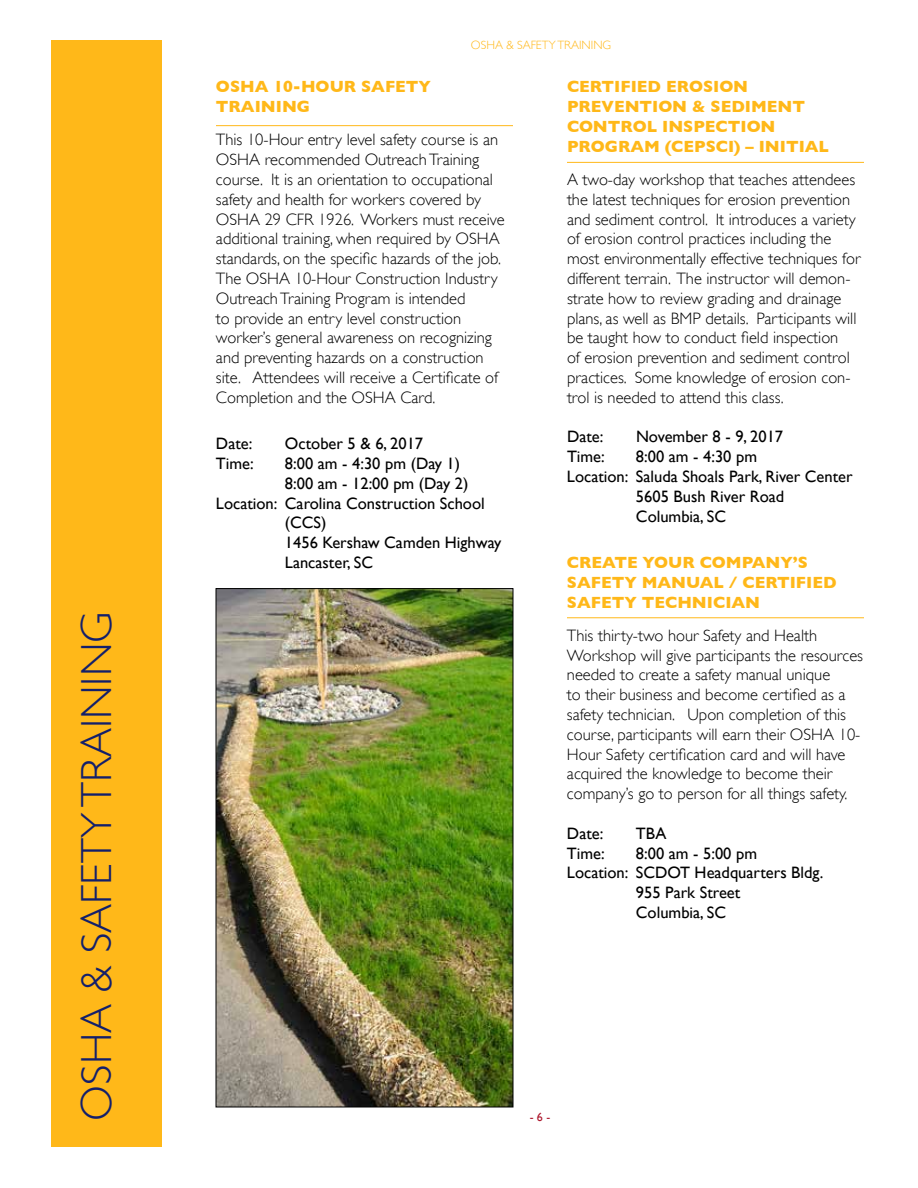
<style>
.page{position:relative;width:918px;height:1188px;background:#fff}
.page>*{position:absolute;margin:0;border:0;box-sizing:border-box;transform-origin:0 0}
.t1{font:300 43.5px "Gill Sans";color:#131f6b}
.t2{font:300 16.5px/19.8px "Gill Sans";color:#000}
.t3{font:16.5px "Gill Sans";color:#000}
.t4{font:700 16.5px/19.8px "Gill Sans";color:#ffb819}
.t5{font:300 12px "Gill Sans";color:#ffb819}
.t6{font:12px "Gill Sans";color:#ac162c}
</style>
<div class="page">
<hr style="left:567px;top:162px;width:297px;height:1px;background:#ffb819">
<hr style="left:216px;top:125px;width:297px;height:1px;background:#ffb819">
<hr style="left:567px;top:617px;width:297px;height:1px;background:#ffb819">
<div style="left:52px;top:40px;width:110px;height:1107px;background:#ffb819"></div>
<img style="left:218px;top:590px;width:293px;height:515px">
<div style="left:216px;top:588px;width:297px;height:519px;border:1px solid #000"></div>
<h1 class="t1" style="left:71px;top:1120px;width:510px;rotate:-90deg">OSHA &amp; SAFETY TRAINING</h1>
<p class="t5" style="left:471px;top:38px;width:142px">OSHA &amp; SAFETY TRAINING</p>
<p class="t4" style="left:216px;top:77px;width:217px">OSHA 10-HOUR SAFETY<br>TRAINING</p>
<p class="t2" style="left:216px;top:130px;width:290px">This 10-Hour entry level safety course is an OSHA recommended Outreach Training course. It is an orientation to occupational safety and health for workers covered by OSHA 29 CFR 1926. Workers must receive additional training, when required by OSHA standards, on the specific hazards of the job.<br>The OSHA 10-Hour Construction Industry Outreach Training Program is intended<br>to provide an entry level construction worker’s general awareness on recognizing and preventing hazards on a construction site. Attendees will receive a Certificate of Completion and the OSHA Card.</p>
<p class="t3" style="left:216px;top:434px;width:38px">Date:</p>
<p class="t3" style="left:285px;top:434px;width:140px">October 5 &amp; 6, 2017</p>
<p class="t3" style="left:216px;top:454px;width:39px">Time:</p>
<p class="t3" style="left:285px;top:454px;width:177px">8:00 am - 4:30 pm (Day 1)</p>
<p class="t3" style="left:285px;top:474px;width:185px">8:00 am - 12:00 pm (Day 2)</p>
<p class="t3" style="left:216px;top:493px;width:270px">Location: Carolina Construction School</p>
<p class="t3" style="left:285px;top:513px;width:43px">(CCS)</p>
<p class="t3" style="left:285px;top:533px;width:218px">1456 Kershaw Camden Highway</p>
<p class="t3" style="left:285px;top:553px;width:90px">Lancaster, SC</p>
<p class="t4" style="left:567px;top:77px;width:264px">CERTIFIED EROSION<br>PREVENTION &amp; SEDIMENT<br>CONTROL INSPECTION<br>PROGRAM (CEPSCI) – INITIAL</p>
<p class="t2" style="left:567px;top:170px;width:295px">A two-day workshop that teaches attendees the latest techniques for erosion prevention and sediment control. It introduces a variety of erosion control practices including the most environmentally effective techniques for different terrain. The instructor will demon&shy;strate how to review grading and drainage plans, as well as BMP details. Participants will be taught how to conduct field inspection<br>of erosion prevention and sediment control practices. Some knowledge of erosion con&shy;trol is needed to attend this class.</p>
<p class="t3" style="left:567px;top:427px;width:38px">Date:</p>
<p class="t3" style="left:636px;top:427px;width:149px">November 8 - 9, 2017</p>
<p class="t3" style="left:567px;top:447px;width:39px">Time:</p>
<p class="t3" style="left:636px;top:447px;width:123px">8:00 am - 4:30 pm</p>
<p class="t3" style="left:567px;top:467px;width:287px">Location: Saluda Shoals Park, River Center</p>
<p class="t3" style="left:636px;top:487px;width:150px">5605 Bush River Road</p>
<p class="t3" style="left:636px;top:506px;width:92px">Columbia, SC</p>
<p class="t4" style="left:567px;top:552px;width:271px">CREATE YOUR COMPANY’S<br>SAFETY MANUAL / CERTIFIED<br>SAFETY TECHNICIAN</p>
<p class="t2" style="left:567px;top:625px;width:298px">This thirty-two hour Safety and Health Workshop will give participants the resources needed to create a safety manual unique<br>to their business and become certified as a safety technician. Upon completion of this course, participants will earn their OSHA 10- Hour Safety certification card and will have acquired the knowledge to become their company’s go to person for all things safety.</p>
<p class="t3" style="left:567px;top:824px;width:38px">Date:</p>
<p class="t3" style="left:636px;top:824px;width:32px">TBA</p>
<p class="t3" style="left:567px;top:844px;width:39px">Time:</p>
<p class="t3" style="left:636px;top:844px;width:123px">8:00 am - 5:00 pm</p>
<p class="t3" style="left:567px;top:863px;width:258px">Location: SCDOT Headquarters Bldg.</p>
<p class="t3" style="left:636px;top:883px;width:106px">955 Park Street</p>
<p class="t3" style="left:636px;top:903px;width:92px">Columbia, SC</p>
<p class="t6" style="left:530px;top:1110px;width:22px">- 6 -</p>
</div>
